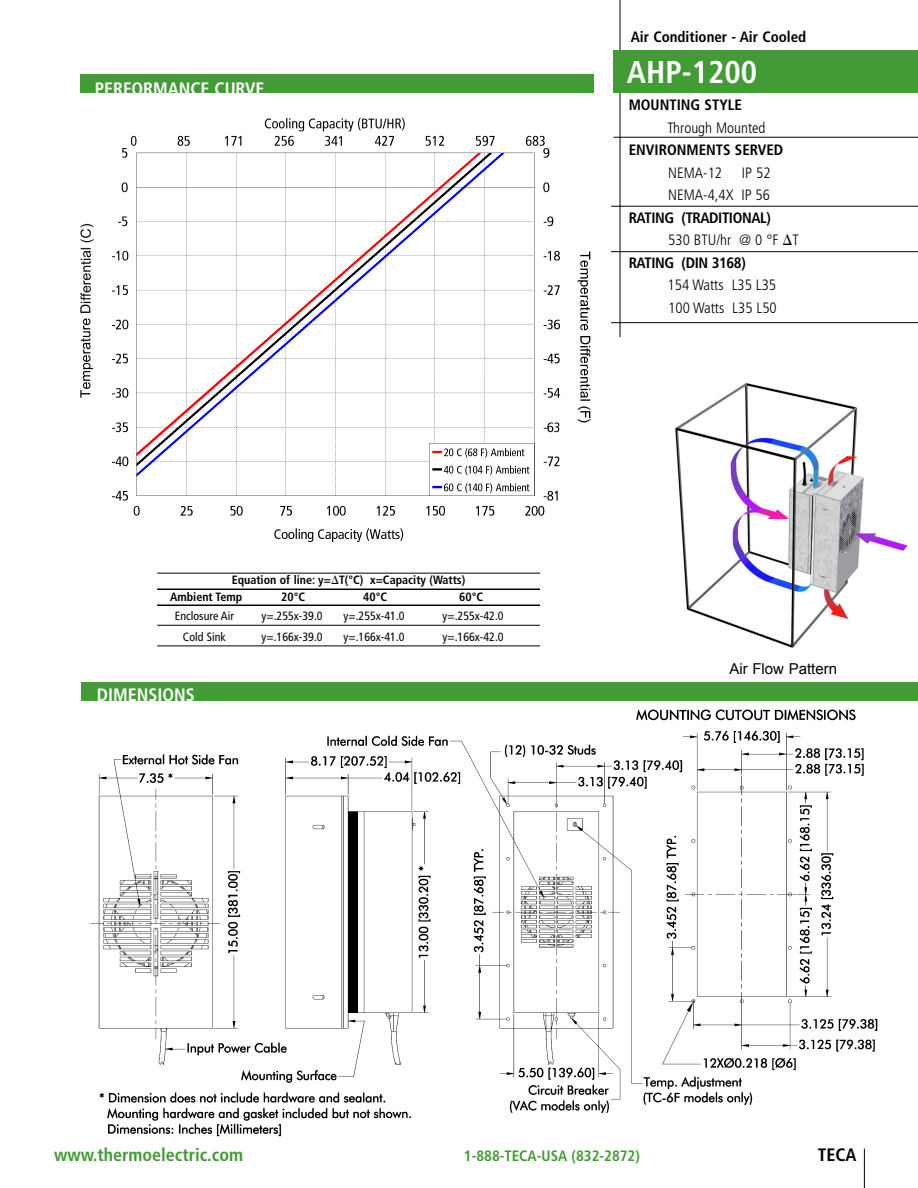
<style>
.page{position:relative;width:918px;height:1188px;background:#fff}
.page>*{position:absolute;margin:0;border:0;box-sizing:border-box;transform-origin:0 0}
.t1{font:700 condensed 31.5px "Frutiger";color:#fff}
.t2{font:700 condensed 18px "Frutiger";color:#fff}
.t3{font:700 condensed 18px "Frutiger";color:#429b34}
.t4{font:700 condensed 18px "Frutiger";color:#000}
.t5{font:300 condensed 15px/22.5px "Frutiger";color:#000;text-align:right}
.t6{font:700 condensed 15px "Frutiger";color:#000}
.t7{font:700 condensed 15px "Frutiger";letter-spacing:-.025em;color:#000}
.t8{font:700 condensed 15px "Frutiger";color:#429b34}
.t9{font:15px "Arial";color:#000}
.t10{font:condensed 12px "Frutiger";color:#000}
.t11{font:700 condensed 12px/17.1px "Frutiger";color:#000}
.s1{font-family:"Mathematical Pi One";font-weight:400;font-stretch:normal}
</style>
<div class="page">
<hr style="left:864px;top:1149px;width:1px;height:39px;background:#000">
<img style="left:80px;top:117px;width:511px;height:425px">
<div style="left:80px;top:74px;width:514px;height:19px;background:#429b34"></div>
<hr style="left:157px;top:573px;width:383px;height:1px;background:#000">
<hr style="left:157px;top:589px;width:383px;height:1px;background:#000">
<hr style="left:157px;top:605px;width:383px;height:1px;background:#000">
<hr style="left:157px;top:625px;width:383px;height:1px;background:#000">
<hr style="left:157px;top:646px;width:383px;height:1px;background:#000">
<img style="left:675px;top:383px;width:233px;height:265px">
<hr style="left:620px;top:0;width:1px;height:337px;background:#000">
<div style="left:613px;top:50px;width:305px;height:43px;background:#429b34"></div>
<hr style="left:614px;top:137px;width:304px;height:1px;background:#000">
<hr style="left:611px;top:206px;width:307px;height:1px;background:#000">
<hr style="left:611px;top:251px;width:307px;height:1px;background:#000">
<hr style="left:611px;top:322px;width:307px;height:1px;background:#000">
<img style="left:90px;top:709px;width:788px;height:428px">
<div style="left:81px;top:682px;width:837px;height:19px;background:#429b34"></div>
<h2 class="t2" style="left:95px;top:81px;width:171px">PERFORMANCE CURVE</h2>
<p class="t11" style="left:170px;top:572px;width:297px;text-indent:62px">Equation of line: y=<span class="s1">-</span>T(°C) x=Capacity (Watts)<br>Ambient Temp</p>
<p class="t11" style="left:281px;top:589px;width:25px">20°C</p>
<p class="t11" style="left:363px;top:589px;width:25px">40°C</p>
<p class="t11" style="left:459px;top:589px;width:25px">60°C</p>
<p class="t10" style="left:175px;top:611px;width:61px">Enclosure Air</p>
<p class="t10" style="left:262px;top:611px;width:63px">y=.255x-39.0</p>
<p class="t10" style="left:344px;top:611px;width:63px">y=.255x-41.0</p>
<p class="t10" style="left:443px;top:611px;width:63px">y=.255x-42.0</p>
<p class="t10" style="left:183px;top:632px;width:44px">Cold Sink</p>
<p class="t10" style="left:262px;top:632px;width:63px">y=.166x-39.0</p>
<p class="t10" style="left:344px;top:632px;width:63px">y=.166x-41.0</p>
<p class="t10" style="left:443px;top:632px;width:63px">y=.166x-42.0</p>
<h2 class="t2" style="left:97px;top:688px;width:99px">DIMENSIONS</h2>
<p class="t6" style="left:631px;top:31px;width:177px">Air Conditioner - Air Cooled</p>
<h1 class="t1" style="left:627px;top:60px;width:132px">AHP-1200</h1>
<p class="t6" style="left:629px;top:99px;width:115px">MOUNTING STYLE</p>
<p class="t5" style="left:667px;top:118px;width:100px">Through Mounted</p>
<p class="t6" style="left:629px;top:144px;width:156px">ENVIRONMENTS SERVED</p>
<p class="t5" style="left:668px;top:163px;width:55px">NEMA-12</p>
<p class="t5" style="left:668px;top:163px;width:104px">IP 52<br>NEMA-4,4X IP 56</p>
<p class="t7" style="left:629px;top:212px;width:144px">RATING (TRADITIONAL)</p>
<p class="t5" style="left:668px;top:230px;width:132px">530 BTU/hr @ 0 °F <span class="s1">-</span>T</p>
<p class="t7" style="left:629px;top:257px;width:119px">RATING (DIN 3168)</p>
<p class="t5" style="left:668px;top:275px;width:111px;text-align:left">154 Watts L35 L35<br>100 Watts L35 L50</p>
<p class="t9" style="left:730px;top:660px;width:109px">Air Flow Pattern</p>
<h2 class="t3" style="left:54px;top:1148px;width:191px">www.thermoelectric.com</h2>
<p class="t8" style="left:464px;top:1150px;width:177px">1-888-TECA-USA (832-2872)</p>
<h2 class="t4" style="left:818px;top:1148px;width:40px">TECA</h2>
</div>
